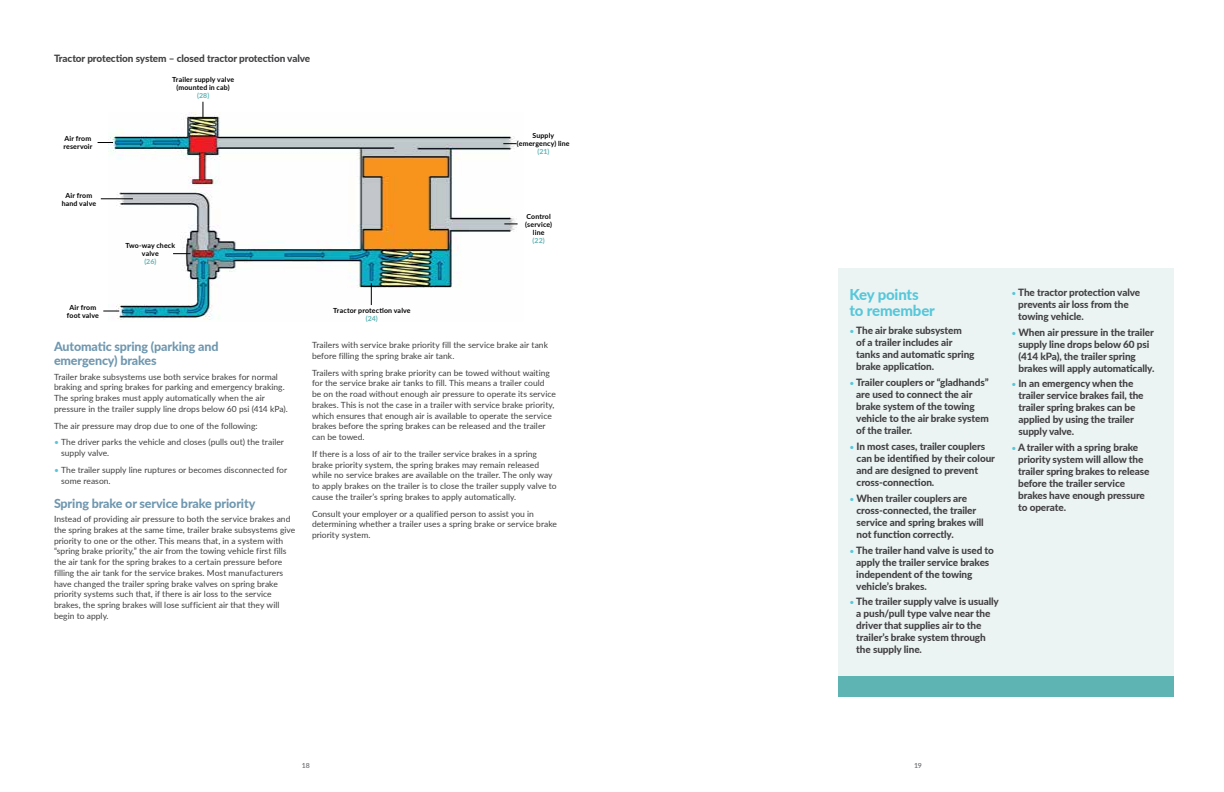
<style>
.page{position:relative;width:1224px;height:792px;background:#fff}
.page>*{position:absolute;margin:0;border:0;box-sizing:border-box;transform-origin:0 0}
.t1{font:800 15px/16px "Lato";letter-spacing:-.01em;color:#56c7da}
.t2{font:800 12.5px/14px "Lato";letter-spacing:-.01em;color:#6f97af}
.t3{font:800 10px/12px "Lato";letter-spacing:-.01em;color:#414042}
.t4{font:8.5px/10.8px "Lato";letter-spacing:.005em;color:#414042}
.t5{font:700 7px/8px "Lato";letter-spacing:.02em;color:#000;text-align:center}
.t6{font:700 7px "Lato";color:#5eb3b3}
.t7{font:600 7px "Lato";color:#6d6e71}
.s1{color:#56c7da}
.s2{font-weight:400;font-size:8.5px;color:#56c7da}
</style>
<div class="page">
<img style="left:109px;top:113px;width:409px;height:207px">
<svg style="left:203px;top:102px;width:1px;height:16px"></svg>
<svg style="left:371px;top:283px;width:1px;height:22px"></svg>
<svg style="left:503px;top:143px;width:14px;height:1px"></svg>
<svg style="left:103px;top:311px;width:16px;height:1px"></svg>
<hr style="left:101px;top:198px;width:32px;height:1px;background:#000">
<svg style="left:98px;top:142px;width:15px;height:1px"></svg>
<svg style="left:173px;top:253px;width:18px;height:1px"></svg>
<svg style="left:504px;top:224px;width:14px;height:1px"></svg>
<div style="left:838px;top:268px;width:336px;height:429px;background:#ecf4f3"></div>
<div style="left:838px;top:676px;width:335px;height:21px;background:#5eb3b3"></div>
<p class="t3" style="left:54px;top:52px;width:258px">Tractor protection system – closed tractor protection valve</p>
<p class="t5" style="left:63px;top:135px;width:31px;text-align:left">Air from reservoir</p>
<p class="t5" style="left:62px;top:191px;width:36px">Air from hand valve</p>
<p class="t5" style="left:67px;top:303px;width:34px">Air from foot valve</p>
<p class="t5" style="left:172px;top:75px;width:64px">Trailer supply valve (mounted in cab)</p>
<p class="t6" style="left:197px;top:90px;width:14px">(28)</p>
<p class="t5" style="left:126px;top:241px;width:51px">Two-way check valve</p>
<p class="t6" style="left:144px;top:256px;width:14px">(26)</p>
<h2 class="t2" style="left:54px;top:339px;width:166px">Automatic spring (parking and emergency) brakes</h2>
<p class="t4" style="left:54px;top:371px;width:235px">Trailer brake subsystems use both service brakes for normal braking and spring brakes for parking and emergency braking.<br>The spring brakes must apply automatically when the air pressure in the trailer supply line drops below 60 psi (414 kPa).</p>
<p class="t4" style="left:54px;top:420px;width:205px">The air pressure may drop due to one of the following:</p>
<p class="t4" style="left:61px;top:437px;width:224px;text-indent:-7px"><span class="s1">•</span> The driver parks the vehicle and closes (pulls out) the trailer supply valve.</p>
<p class="t4" style="left:61px;top:464px;width:228px;text-indent:-7px"><span class="s1">•</span> The trailer supply line ruptures or becomes disconnected for some reason.</p>
<h2 class="t2" style="left:54px;top:496px;width:203px">Spring brake or service brake priority</h2>
<p class="t4" style="left:54px;top:513px;width:243px">Instead of providing air pressure to both the service brakes and the spring brakes at the same time, trailer brake subsystems give priority to one or the other. This means that, in a system with “spring brake priority,” the air from the towing vehicle first fills the air tank for the spring brakes to a certain pressure before filling the air tank for the service brakes. Most manufacturers have changed the trailer spring brake valves on spring brake priority systems such that, if there is air loss to the service brakes, the spring brakes will lose sufficient air that they will begin to apply.</p>
<p class="t5" style="left:517px;top:131px;width:54px">Supply (emergency) line</p>
<p class="t6" style="left:537px;top:146px;width:13px">(21)</p>
<p class="t5" style="left:333px;top:307px;width:79px">Tractor protection valve</p>
<p class="t6" style="left:366px;top:314px;width:14px">(24)</p>
<p class="t5" style="left:525px;top:212px;width:28px">Control (service) line</p>
<p class="t6" style="left:533px;top:235px;width:14px">(22)</p>
<p class="t4" style="left:312px;top:339px;width:238px">Trailers with service brake priority fill the service brake air tank before filling the spring brake air tank.</p>
<p class="t4" style="left:312px;top:367px;width:245px">Trailers with spring brake priority can be towed without waiting for the service brake air tanks to fill. This means a trailer could be on the road without enough air pressure to operate its service brakes. This is not the case in a trailer with service brake priority, which ensures that enough air is available to operate the service brakes before the spring brakes can be released and the trailer can be towed.</p>
<p class="t4" style="left:312px;top:448px;width:246px">If there is a loss of air to the trailer service brakes in a spring brake priority system, the spring brakes may remain released while no service brakes are available on the trailer. The only way to apply brakes on the trailer is to close the trailer supply valve to cause the trailer’s spring brakes to apply automatically.</p>
<p class="t4" style="left:312px;top:508px;width:247px">Consult your employer or a qualified person to assist you in determining whether a trailer uses a spring brake or service brake priority system.</p>
<h1 class="t1" style="left:849px;top:286px;width:87px">Key points to remember</h1>
<p class="t3" style="left:856px;top:324px;width:120px;text-indent:-7px"><span class="s2">•</span> The air brake subsystem<br>of a trailer includes air tanks and automatic spring brake application.</p>
<p class="t3" style="left:856px;top:376px;width:134px;text-indent:-7px"><span class="s2">•</span> Trailer couplers or “gladhands” are used to connect the air brake system of the towing vehicle to the air brake system of the trailer.</p>
<p class="t3" style="left:857px;top:440px;width:140px;text-indent:-7px"><span class="s2">•</span> In most cases, trailer couplers can be identified by their colour and are designed to prevent cross-connection.</p>
<p class="t3" style="left:857px;top:492px;width:129px;text-indent:-7px"><span class="s2">•</span> When trailer couplers are cross-connected, the trailer service and spring brakes will not function correctly.</p>
<p class="t3" style="left:856px;top:544px;width:139px;text-indent:-7px"><span class="s2">•</span> The trailer hand valve is used to apply the trailer service brakes independent of the towing vehicle’s brakes.</p>
<p class="t3" style="left:856px;top:595px;width:144px;text-indent:-7px"><span class="s2">•</span> The trailer supply valve is usually a push/pull type valve near the driver that supplies air to the trailer’s brake system through the supply line.</p>
<p class="t3" style="left:1018px;top:286px;width:124px;text-indent:-7px"><span class="s2">•</span> The tractor protection valve prevents air loss from the towing vehicle.</p>
<p class="t3" style="left:1018px;top:326px;width:138px;text-indent:-7px"><span class="s2">•</span> When air pressure in the trailer supply line drops below 60 psi (414 kPa), the trailer spring brakes will apply automatically.</p>
<p class="t3" style="left:1018px;top:377px;width:127px;text-indent:-7px"><span class="s2">•</span> In an emergency when the trailer service brakes fail, the trailer spring brakes can be applied by using the trailer supply valve.</p>
<p class="t3" style="left:1018px;top:441px;width:133px;text-indent:-7px"><span class="s2">•</span> A trailer with a spring brake priority system will allow the trailer spring brakes to release before the trailer service brakes have enough pressure to operate.</p>
<p class="t7" style="left:302px;top:760px;width:10px">18</p>
<p class="t7" style="left:914px;top:760px;width:9px">19</p>
</div>
